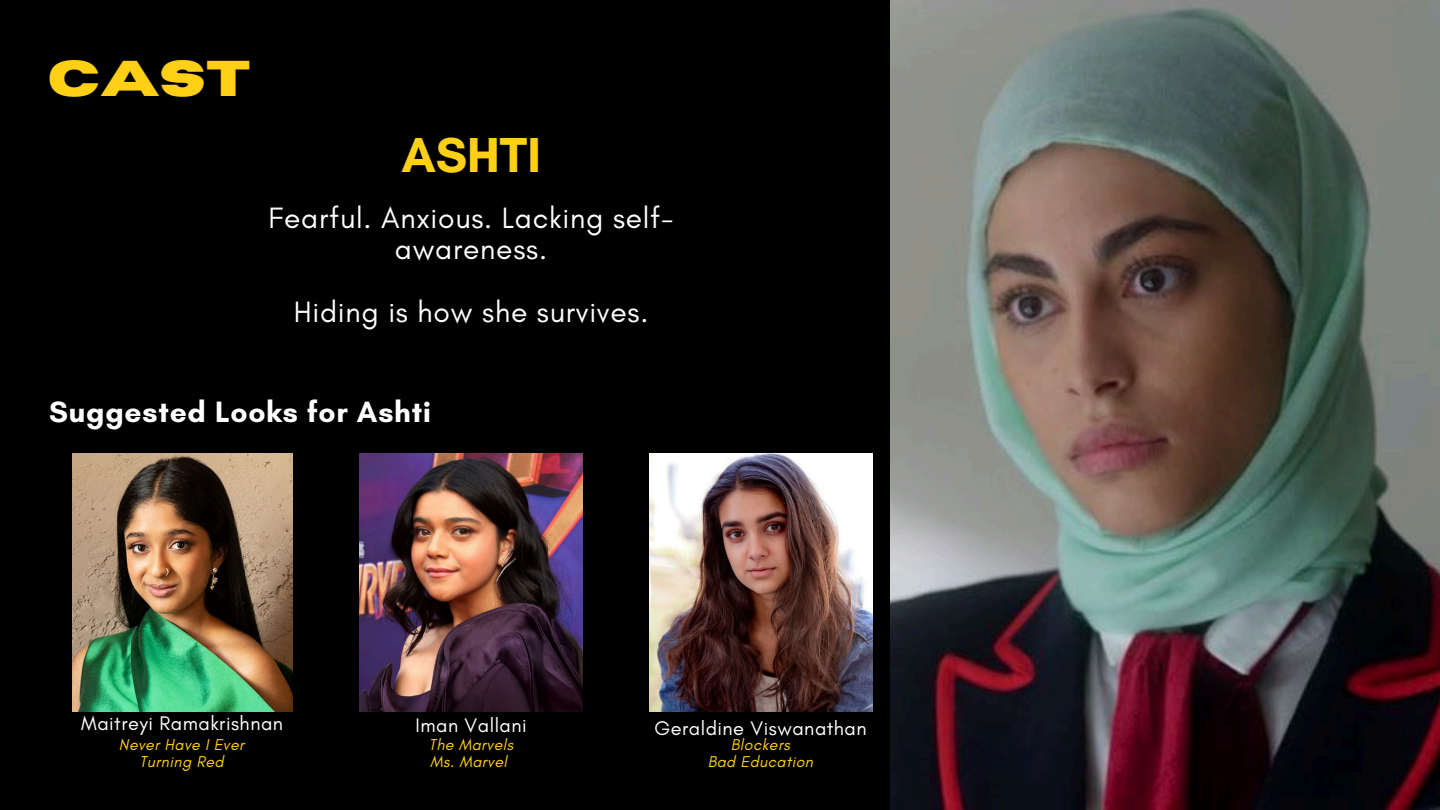
<style>
.page{position:relative;width:1440px;height:810px;background:#000}
.page>*{position:absolute;margin:0;border:0;box-sizing:border-box;transform-origin:0 0}
.t1{font:700 50px "Glacial Indifference";color:#ffd015}
.t2{font:700 50px "Horizon";color:#ffd015}
.t3{font:30px/31.5px "Glacial Indifference";letter-spacing:.025em;color:#fff;text-align:center}
.t4{font:700 30px "Glacial Indifference";letter-spacing:.025em;color:#fff}
.t5{font:20px "Glacial Indifference";letter-spacing:.025em;color:#fff}
.t6{font:italic 16px "Glacial Indifference";letter-spacing:.025em;color:#ffd015}
</style>
<div class="page">
<img style="left:359px;top:453px;width:224px;height:258px">
<img style="left:649px;top:453px;width:223px;height:258px">
<img style="left:72px;top:454px;width:221px;height:257px">
<img style="left:890px;top:0;width:550px;height:810px">
<p class="t2" style="left:48px;top:55px;width:205px">CAST</p>
<p class="t1" style="left:401px;top:125px;width:141px">ASHTI</p>
<h1 class="t3" style="left:269px;top:202px;width:407px">Fearful. Anxious. Lacking self&shy;awareness.</h1>
<h1 class="t3" style="left:294px;top:296px;width:356px">Hiding is how she survives.</h1>
<h3 class="t4" style="left:49px;top:393px;width:384px">Suggested Looks for Ashti</h3>
<h3 class="t5" style="left:81px;top:711px;width:203px">Maitreyi Ramakrishnan</h3>
<h2 class="t5" style="left:654px;top:716px;width:214px">Geraldine Viswanathan</h2>
<p class="t6" style="left:119px;top:735px;width:127px">Never Have I Ever</p>
<p class="t6" style="left:140px;top:752px;width:86px">Turning Red</p>
<p class="t5" style="left:416px;top:713px;width:113px">Iman Vallani</p>
<h4 class="t6" style="left:429px;top:735px;width:86px">The Marvels</h4>
<h4 class="t6" style="left:430px;top:752px;width:78px">Ms. Marvel</h4>
<h4 class="t6" style="left:731px;top:735px;width:60px">Blockers</h4>
<p class="t6" style="left:708px;top:752px;width:107px">Bad Education</p>
</div>
